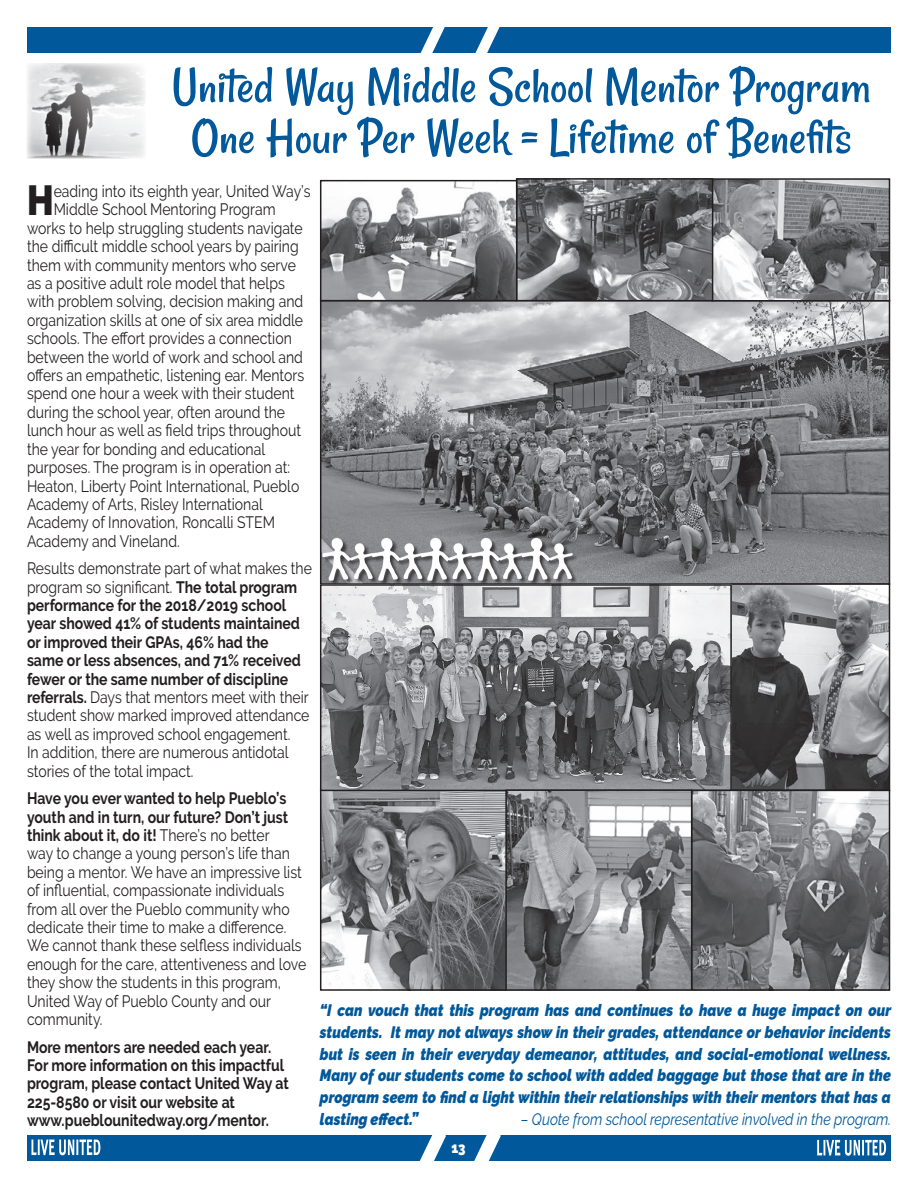
<style>
.page{position:relative;width:918px;height:1188px;background:#fff}
.page>*{position:absolute;margin:0;border:0;box-sizing:border-box;transform-origin:0 0}
.Rancho_30{font:52.5px/51px "Rancho";color:#01589a;text-align:center}
.Text_11pt{font:900 41.85px "Raleway";color:#231f20;scale:.85 1}
.Text_11pt-2{font:16.5px/18.5px "Raleway";color:#231f20;scale:.85 1}
.Text_11pt-3{font:italic 900 16.5px/21.9px "Raleway";color:#01589a;text-align:justify;scale:.85 1}
.Text_11pt-4{font:700 16.5px/18.5px "Raleway";color:#231f20;scale:.85 1}
.Text_11pt-5{font:italic 16.5px "Raleway";color:#01589a;scale:.85 1}
.t1{font:900 15px "Raleway";color:#fff;scale:.85 1}
.s1{font-weight:700}
</style>
<div class="page">
<div style="left:27px;top:1135px;width:864px;height:26px;background:#01589a"></div>
<svg style="left:31px;top:1140px;width:69px;height:15px"></svg>
<svg style="left:817px;top:1140px;width:69px;height:16px"></svg>
<svg style="left:420px;top:1135px;width:26px;height:26px"></svg>
<svg style="left:474px;top:1135px;width:27px;height:26px"></svg>
<div style="left:27px;top:27px;width:864px;height:25px;background:#01589a"></div>
<svg style="left:421px;top:27px;width:24px;height:25px"></svg>
<svg style="left:476px;top:27px;width:24px;height:25px"></svg>
<img style="left:323px;top:303px;width:564px;height:485px">
<div style="left:320px;top:300px;width:570px;height:285px;border:2px solid #231f20"></div>
<img style="left:27px;top:63px;width:118px;height:96px">
<div style="left:323px;top:531px;width:255px;height:55px;background:#231f20;opacity:.75"></div>
<img style="left:323px;top:528px;width:252px;height:55px">
<img style="left:323px;top:792px;width:182px;height:196px">
<div style="left:320px;top:789px;width:190px;height:202px;border:2px solid #231f20"></div>
<div style="left:730px;top:583px;width:160px;height:208px;border:2px solid #231f20"></div>
<div style="left:320px;top:584px;width:412px;height:207px;border:2px solid #231f20"></div>
<img style="left:508px;top:792px;width:379px;height:196px">
<div style="left:691px;top:790px;width:199px;height:201px;border:2px solid #231f20"></div>
<div style="left:505px;top:789px;width:187px;height:202px;border:2px solid #231f20"></div>
<img style="left:519px;top:181px;width:368px;height:117px">
<div style="left:711px;top:178px;width:179px;height:123px;border:2px solid #231f20"></div>
<div style="left:516px;top:178px;width:197px;height:123px;border:2px solid #231f20"></div>
<img style="left:323px;top:183px;width:191px;height:115px">
<div style="left:320px;top:180px;width:197px;height:121px;border:2px solid #231f20"></div>
<p class="Rancho_30" style="left:172px;top:61px;width:701px">United Way Middle School Mentor Program<br>One Hour Per Week = Lifetime of Benefits</p>
<p class="Text_11pt" style="left:27px;top:176px;width:33px">H</p>
<p class="Text_11pt-2" style="left:54px;top:182px;width:304px">eading into its eighth year, United Way’s</p>
<p class="Text_11pt-2" style="left:54px;top:200px;width:263px">Middle School Mentoring Program</p>
<p class="Text_11pt-2" style="left:27px;top:219px;width:326px">works to help struggling students navigate</p>
<p class="Text_11pt-2" style="left:27px;top:237px;width:321px">the difficult middle school years by pairing</p>
<p class="Text_11pt-2" style="left:27px;top:255px;width:318px">them with community mentors who serve</p>
<p class="Text_11pt-2" style="left:27px;top:274px;width:305px">as a positive adult role model that helps</p>
<p class="Text_11pt-2" style="left:27px;top:292px;width:327px">with problem solving, decision making and</p>
<p class="Text_11pt-2" style="left:27px;top:311px;width:326px">organization skills at one of six area middle</p>
<p class="Text_11pt-2" style="left:27px;top:329px;width:313px">schools. The effort provides a connection</p>
<p class="Text_11pt-2" style="left:27px;top:348px;width:326px">between the world of work and school and</p>
<p class="Text_11pt-2" style="left:27px;top:366px;width:328px">offers an empathetic, listening ear. Mentors</p>
<p class="Text_11pt-2" style="left:27px;top:384px;width:316px">spend one hour a week with their student</p>
<p class="Text_11pt-2" style="left:27px;top:403px;width:305px">during the school year, often around the</p>
<p class="Text_11pt-2" style="left:27px;top:421px;width:324px">lunch hour as well as field trips throughout</p>
<p class="Text_11pt-2" style="left:27px;top:440px;width:282px">the year for bonding and educational</p>
<p class="Text_11pt-2" style="left:27px;top:458px;width:311px">purposes. The program is in operation at:</p>
<p class="Text_11pt-2" style="left:27px;top:476px;width:322px">Heaton, Liberty Point International, Pueblo</p>
<p class="Text_11pt-2" style="left:27px;top:495px;width:279px">Academy of Arts, Risley International</p>
<p class="Text_11pt-2" style="left:27px;top:513px;width:293px">Academy of Innovation, Roncalli STEM</p>
<p class="Text_11pt-2" style="left:27px;top:532px;width:181px">Academy and Vineland.</p>
<p class="Text_11pt-2" style="left:27px;top:559px;width:337px">Results demonstrate part of what makes the program so significant. <span class="s1">The total program performance for the 2018/2019 school year showed 41% of students maintained or improved their GPAs, 46% had the<br>same or less absences, and 71% received fewer or the same number of discipline referrals.</span> Days that mentors meet with their student show marked improved attendance as well as improved school engagement.<br>In addition, there are numerous antidotal stories of the total impact.</p>
<p class="Text_11pt-2" style="left:27px;top:789px;width:330px"><span class="s1">Have you ever wanted to help Pueblo’s youth and in turn, our future? Don’t just think about it, do it!</span> There’s no better<br>way to change a young person’s life than being a mentor. We have an impressive list of influential, compassionate individuals from all over the Pueblo community who dedicate their time to make a difference.<br>We cannot thank these selfless individuals enough for the care, attentiveness and love they show the students in this program, United Way of Pueblo County and our community.</p>
<p class="Text_11pt-4" style="left:27px;top:1038px;width:310px">More mentors are needed each year.<br>For more information on this impactful program, please contact United Way at 225-8580 or visit our website at www.pueblounitedway.org/mentor.</p>
<p class="Text_11pt-3" style="left:320px;top:999px;width:674px">“I can vouch that this program has and continues to have a huge impact on our students. It may not always show in their grades, attendance or behavior incidents but is seen in their everyday demeanor, attitudes, and social-emotional wellness.<br>Many of our students come to school with added baggage but those that are in the program seem to find a light within their relationships with their mentors that has a lasting effect.”</p>
<p class="Text_11pt-5" style="left:521px;top:1110px;width:437px">– Quote from school representative involved in the program.</p>
<p class="t1" style="left:451px;top:1139px;width:18px">13</p>
</div>
